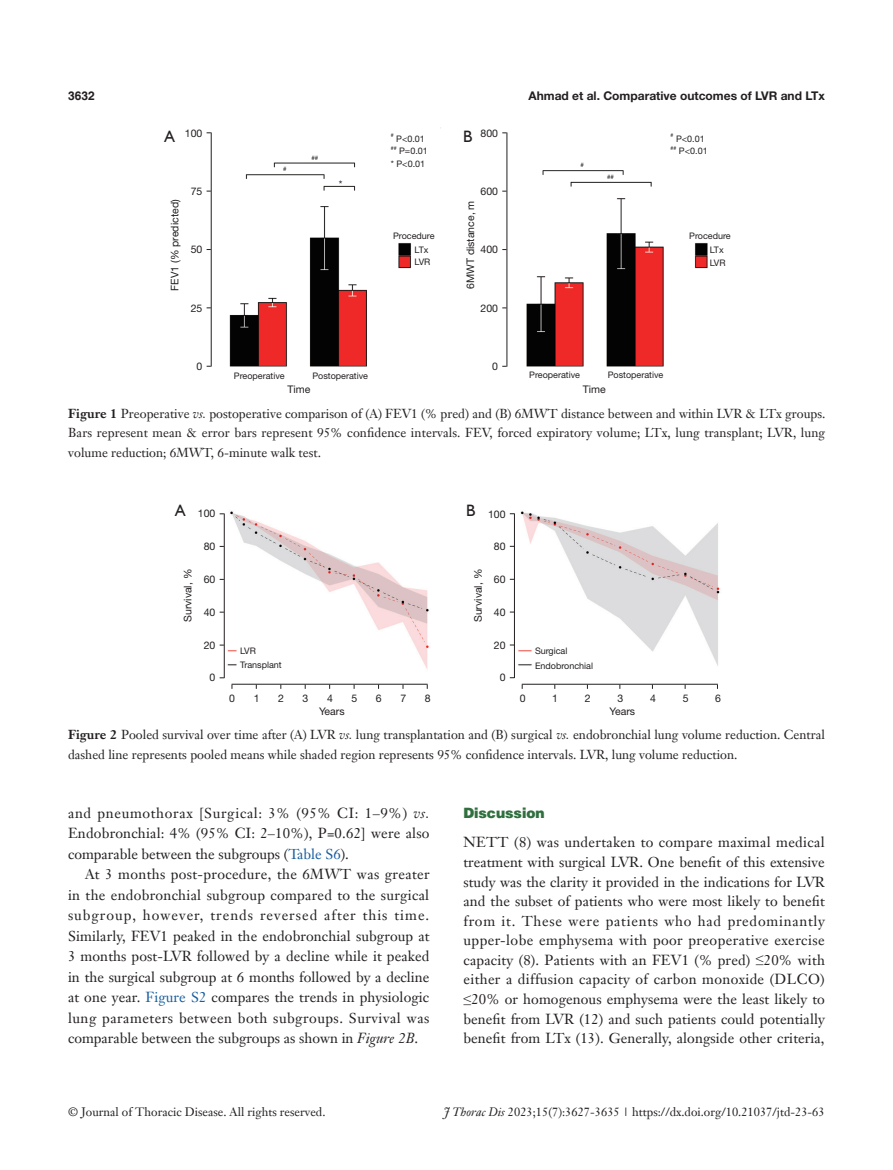
<style>
.page{position:relative;width:893px;height:1170px;background:#fff}
.page>*{position:absolute;margin:0;border:0;box-sizing:border-box;transform-origin:0 0}
.t1{font:16.5px "Humanist 521 BT";color:#231f20}
.t2{font:14.25px/20.4px "Janson Text LT";color:#231f20;text-align:justify}
._1ji-zhengti{font:900 14.25px "Helvetica";color:#30703e}
.t3{font:12.75px/19.5px "Janson Text LT";color:#231f20;text-align:justify}
.t4{font:12px "Janson Text LT";color:#231f20}
.t5{font:700 12px "Helvetica Neue LT Pro";color:#231f20}
.t6{font:700 12px "Helvetica";color:#231f20}
.t7{font:10.5px "Helvetica Neue LT Pro";color:#231f20}
.t8{font:9px "Helvetica Neue LT Pro";color:#231f20}
.t9{font:6.15px "Helvetica Neue LT Pro";color:#231f20}
.t10{font:5.25px "Helvetica Neue LT Pro";color:#231f20}
.s1{font-weight:700}
.s2{font-style:italic}
.s3{color:#175d9e}
.s4{font-family:"Times New Roman"}
</style>
<div class="page">
<img style="left:219px;top:511px;width:501px;height:178px">
<hr style="left:224px;top:513px;width:1px;height:165px;background:#231f20">
<hr style="left:514px;top:513px;width:1px;height:165px;background:#231f20">
<hr style="left:232px;top:683px;width:196px;height:1px;background:#231f20">
<hr style="left:522px;top:683px;width:196px;height:1px;background:#231f20">
<div style="left:462px;top:502px;width:17px;height:17px;background:#fff"></div>
<img style="left:206px;top:132px;width:502px;height:235px">
<hr style="left:211px;top:132px;width:1px;height:234px;background:#231f20">
<hr style="left:507px;top:132px;width:1px;height:234px;background:#231f20">
<div style="left:459px;top:128px;width:17px;height:17px;background:#fff"></div>
<p class="t6" style="left:68px;top:88px;width:28px">3632</p>
<p class="t5" style="left:528px;top:88px;width:298px">Ahmad et al. Comparative outcomes of LVR and LTx</p>
<p class="t7" style="left:185px;top:127px;width:19px">100</p>
<p class="t1" style="left:164px;top:126px;width:12px">A</p>
<p class="t10" style="left:391px;top:132px;width:4px">#</p>
<p class="t8" style="left:396px;top:133px;width:30px">P&lt;0.01</p>
<p class="t1" style="left:463px;top:126px;width:11px">B</p>
<p class="t10" style="left:391px;top:145px;width:7px">##</p>
<p class="t8" style="left:399px;top:145px;width:30px">P=0.01</p>
<p class="t8" style="left:391px;top:158px;width:36px">* P&lt;0.01</p>
<p class="t9" style="left:312px;top:154px;width:8px">##</p>
<p class="t9" style="left:283px;top:165px;width:5px">#</p>
<p class="t7" style="left:480px;top:126px;width:19px">800</p>
<p class="t9" style="left:580px;top:161px;width:5px">#</p>
<p class="t10" style="left:671px;top:132px;width:4px">#</p>
<p class="t8" style="left:676px;top:133px;width:30px">P&lt;0.01</p>
<p class="t10" style="left:671px;top:144px;width:7px">##</p>
<p class="t8" style="left:679px;top:145px;width:30px">P&lt;0.01</p>
<p class="t7" style="left:339px;top:178px;width:5px">*</p>
<p class="t9" style="left:607px;top:173px;width:8px">##</p>
<p class="t7" style="left:191px;top:185px;width:13px">75</p>
<p class="t7" style="left:480px;top:185px;width:19px">600</p>
<p class="t7" style="left:168px;top:290px;width:93px;rotate:-90deg">FEV1 (% predicted)</p>
<p class="t7" style="left:191px;top:243px;width:13px">50</p>
<p class="t7" style="left:191px;top:301px;width:13px">25</p>
<p class="t7" style="left:196px;top:360px;width:7px">0</p>
<p class="t8" style="left:234px;top:370px;width:52px">Preoperative</p>
<p class="t8" style="left:312px;top:370px;width:57px">Postoperative</p>
<p class="t7" style="left:288px;top:383px;width:24px">Time</p>
<p class="t7" style="left:464px;top:289px;width:90px;rotate:-90deg">6MWT distance, m</p>
<p class="t8" style="left:393px;top:230px;width:43px">Procedure</p>
<p class="t8" style="left:689px;top:230px;width:43px">Procedure</p>
<p class="t7" style="left:480px;top:243px;width:19px">400</p>
<p class="t8" style="left:414px;top:244px;width:16px">LTx</p>
<p class="t8" style="left:414px;top:256px;width:17px">LVR</p>
<p class="t8" style="left:710px;top:244px;width:16px">LTx</p>
<p class="t8" style="left:710px;top:257px;width:17px">LVR</p>
<p class="t7" style="left:480px;top:301px;width:19px">200</p>
<p class="t7" style="left:492px;top:359px;width:7px">0</p>
<p class="t8" style="left:529px;top:369px;width:52px">Preoperative</p>
<p class="t8" style="left:608px;top:369px;width:57px">Postoperative</p>
<p class="t7" style="left:583px;top:382px;width:24px">Time</p>
<p class="t3" style="left:68px;top:403px;width:759px"><span class="s1">Figure 1</span> Preoperative <span class="s2">vs.</span> postoperative comparison of (A) FEV1 (% pred) and (B) 6MWT distance between and within LVR &amp; LTx groups.<br>Bars represent mean &amp; error bars represent 95% confidence intervals. FEV, forced expiratory volume; LTx, lung transplant; LVR, lung volume reduction; 6MWT, 6-minute walk test.</p>
<p class="t1" style="left:175px;top:500px;width:12px">A</p>
<p class="t1" style="left:466px;top:500px;width:11px">B</p>
<p class="t7" style="left:198px;top:507px;width:19px">100</p>
<p class="t7" style="left:204px;top:540px;width:13px">80</p>
<p class="t7" style="left:204px;top:572px;width:13px">60</p>
<p class="t7" style="left:204px;top:605px;width:13px">40</p>
<p class="t7" style="left:204px;top:638px;width:13px">20</p>
<p class="t7" style="left:210px;top:671px;width:7px">0</p>
<p class="t7" style="left:488px;top:507px;width:19px">100</p>
<p class="t7" style="left:494px;top:540px;width:13px">80</p>
<p class="t7" style="left:494px;top:573px;width:13px">60</p>
<p class="t7" style="left:494px;top:605px;width:13px">40</p>
<p class="t7" style="left:494px;top:638px;width:13px">20</p>
<p class="t7" style="left:500px;top:671px;width:7px">0</p>
<p class="t7" style="left:181px;top:622px;width:55px;rotate:-90deg">Survival, %</p>
<p class="t7" style="left:472px;top:622px;width:55px;rotate:-90deg">Survival, %</p>
<p class="t8" style="left:240px;top:644px;width:17px">LVR</p>
<p class="t8" style="left:240px;top:659px;width:43px">Transplant</p>
<p class="t7" style="left:229px;top:691px;width:7px">0</p>
<p class="t7" style="left:254px;top:691px;width:7px">1</p>
<p class="t7" style="left:278px;top:691px;width:7px">2</p>
<p class="t7" style="left:303px;top:691px;width:7px">3</p>
<p class="t7" style="left:327px;top:691px;width:7px">4</p>
<p class="t7" style="left:351px;top:691px;width:7px">5</p>
<p class="t7" style="left:376px;top:691px;width:7px">6</p>
<p class="t7" style="left:400px;top:691px;width:7px">7</p>
<p class="t7" style="left:425px;top:691px;width:7px">8</p>
<p class="t7" style="left:319px;top:705px;width:27px">Years</p>
<p class="t8" style="left:535px;top:645px;width:34px">Surgical</p>
<p class="t8" style="left:535px;top:659px;width:60px">Endobronchial</p>
<p class="t7" style="left:520px;top:691px;width:7px">0</p>
<p class="t7" style="left:552px;top:691px;width:7px">1</p>
<p class="t7" style="left:585px;top:691px;width:7px">2</p>
<p class="t7" style="left:617px;top:691px;width:7px">3</p>
<p class="t7" style="left:650px;top:691px;width:7px">4</p>
<p class="t7" style="left:683px;top:691px;width:7px">5</p>
<p class="t7" style="left:715px;top:691px;width:7px">6</p>
<p class="t7" style="left:609px;top:705px;width:27px">Years</p>
<p class="t3" style="left:68px;top:724px;width:758px"><span class="s1">Figure 2</span> Pooled survival over time after (A) LVR <span class="s2">vs.</span> lung transplantation and (B) surgical <span class="s2">vs.</span> endobronchial lung volume reduction. Central dashed line represents pooled means while shaded region represents 95% confidence intervals. LVR, lung volume reduction.</p>
<p class="t2" style="left:68px;top:802px;width:363px">and pneumothorax [Surgical: 3% (95% CI: 1–9%) <span class="s2">vs.<br></span>Endobronchial: 4% (95% CI: 2–10%), P=0.62] were also comparable between the subgroups (<span class="s3">Table S6</span>).</p>
<p class="t2" style="left:68px;top:864px;width:363px;text-indent:17px">At 3 months post-procedure, the 6MWT was greater in the endobronchial subgroup compared to the surgical subgroup, however, trends reversed after this time.<br>Similarly, FEV1 peaked in the endobronchial subgroup at 3 months post-LVR followed by a decline while it peaked in the surgical subgroup at 6 months followed by a decline at one year. <span class="s3">Figure S2</span> compares the trends in physiologic lung parameters between both subgroups. Survival was comparable between the subgroups as shown in <span class="s2">Figure 2B</span>.</p>
<p class="_1ji-zhengti" style="left:463px;top:803px;width:83px">Discussion</p>
<p class="t2" style="left:463px;top:832px;width:363px;line-height:19.5px">NETT (8) was undertaken to compare maximal medical treatment with surgical LVR. One benefit of this extensive study was the clarity it provided in the indications for LVR and the subset of patients who were most likely to benefit from it. These were patients who had predominantly upper-lobe emphysema with poor preoperative exercise capacity (8). Patients with an FEV1 (% pred) <span class="s4">≤</span>20% with either a diffusion capacity of carbon monoxide (DLCO) <span class="s4">≤</span>20% or homogenous emphysema were the least likely to benefit from LVR (12) and such patients could potentially benefit from LTx (13). Generally, alongside other criteria,</p>
<p class="t4" style="left:68px;top:1104px;width:259px">© Journal of Thoracic Disease. All rights reserved.</p>
<p class="t4" style="left:444px;top:1104px;width:382px"><span class="s2">J Thorac Dis</span> 2023;15(7):3627-3635 | https://dx.doi.org/10.21037/jtd-23-63</p>
</div>
